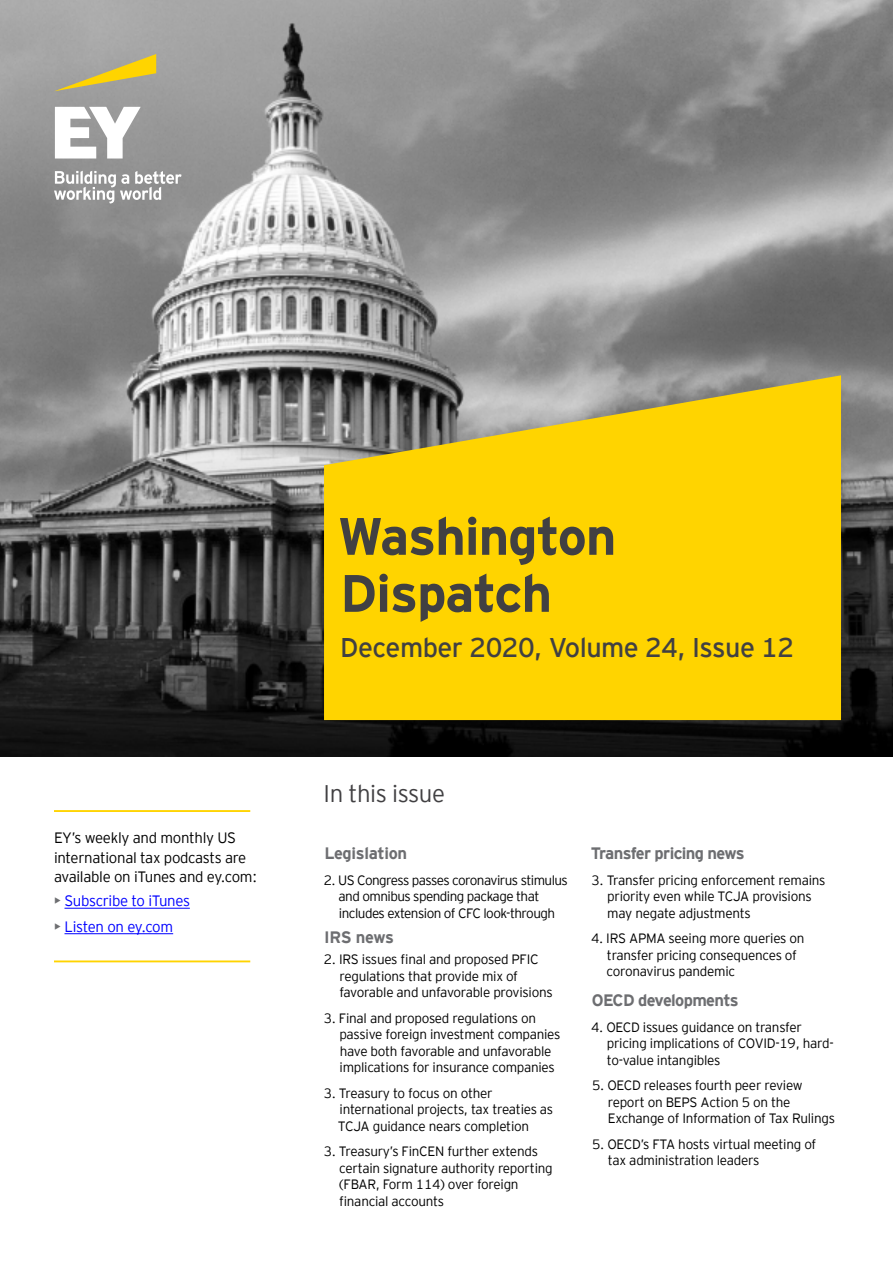
<style>
.page{position:relative;width:893px;height:1263px;background:#fff}
.page>*{position:absolute;margin:0;border:0;box-sizing:border-box;transform-origin:0 0}
.t1{font:700 52.5px/57px "EY Interstate";letter-spacing:-.02em;color:#414042}
.t2{font:27px "EY Interstate";letter-spacing:-.02em;color:#414042}
.t3{font:300 24px "EY Interstate";letter-spacing:-.02em;color:#414042}
.t4{font:700 16.5px "EY Interstate";letter-spacing:-.04em;color:#6d6e71}
.t5{font:700 16.5px "EY Interstate";letter-spacing:-.02em;color:#6d6e71}
.t6{font:300 15px/19.5px "EY Interstate";letter-spacing:-.02em;color:#000}
.t7{font:300 15px "EY Interstate";letter-spacing:-.02em;color:#00f}
.t8{font:300 13.5px/16.5px "EY Interstate";letter-spacing:-.02em;color:#000}
.t9{font:300 13.5px/16.5px "EY Interstate";letter-spacing:-.04em;color:#000}
.s1{font-weight:400;color:#6d6e71}
</style>
<div class="page">
<img style="left:0;top:0;width:893px;height:756px">
<svg style="left:324px;top:375px;width:517px;height:345px;background:#efca13"></svg>
<hr style="left:54px;top:810px;width:196px;height:2px;background:#ffd400">
<hr style="left:64px;top:908px;width:126px;height:1px;background:#00f">
<hr style="left:64px;top:933px;width:109px;height:1px;background:#00f">
<hr style="left:54px;top:960px;width:196px;height:2px;background:#ffd400">
<svg style="left:54px;top:54px;width:102px;height:37px;background:#baae77"></svg>
<svg style="left:54px;top:107px;width:128px;height:96px"></svg>
<p class="t6" style="left:54px;top:827px;width:204px">EY’s weekly and monthly US international tax podcasts are available on iTunes and ey.com:</p>
<p class="t7" style="left:54px;top:890px;width:138px"><span class="s1">•</span> Subscribe to iTunes</p>
<p class="t7" style="left:54px;top:916px;width:121px"><span class="s1">•</span> Listen on ey.com</p>
<h1 class="t1" style="left:337px;top:504px;width:281px">Washington<br>Dispatch</h1>
<h2 class="t2" style="left:340px;top:628px;width:455px">December 2020, Volume 24, Issue 12</h2>
<h3 class="t3" style="left:324px;top:777px;width:123px">In this issue</h3>
<p class="t5" style="left:324px;top:841px;width:84px">Legislation</p>
<p class="t9" style="left:339px;top:871px;width:231px;text-indent:-15px">2. US Congress passes coronavirus stimulus and omnibus spending package that includes extension of CFC look-through</p>
<p class="t4" style="left:324px;top:925px;width:71px">IRS news</p>
<p class="t8" style="left:339px;top:950px;width:215px;text-indent:-16px">2. IRS issues final and proposed PFIC regulations that provide mix of favorable and unfavorable provisions</p>
<p class="t8" style="left:339px;top:1009px;width:223px;text-indent:-16px">3. Final and proposed regulations on passive foreign investment companies have both favorable and unfavorable implications for insurance companies</p>
<p class="t8" style="left:338px;top:1084px;width:217px;text-indent:-14px">3. Treasury to focus on other international projects, tax treaties as<br>TCJA guidance nears completion</p>
<p class="t8" style="left:339px;top:1142px;width:215px;text-indent:-15px">3. Treasury’s FinCEN further extends certain signature authority reporting (FBAR, Form 114) over foreign financial accounts</p>
<p class="t4" style="left:591px;top:841px;width:155px">Transfer pricing news</p>
<p class="t8" style="left:607px;top:871px;width:220px;text-indent:-16px">3. Transfer pricing enforcement remains priority even while TCJA provisions may negate adjustments</p>
<p class="t8" style="left:607px;top:929px;width:200px;text-indent:-15px">4. IRS APMA seeing more queries on transfer pricing consequences of coronavirus pandemic</p>
<p class="t4" style="left:592px;top:988px;width:148px">OECD developments</p>
<p class="t8" style="left:607px;top:1018px;width:228px;text-indent:-16px">4. OECD issues guidance on transfer pricing implications of COVID-19, hard&shy;to-value intangibles</p>
<p class="t8" style="left:608px;top:1076px;width:229px;text-indent:-16px">5. OECD releases fourth peer review report on BEPS Action 5 on the<br>Exchange of Information of Tax Rulings</p>
<p class="t8" style="left:608px;top:1135px;width:210px;text-indent:-16px">5. OECD’s FTA hosts virtual meeting of tax administration leaders</p>
</div>
